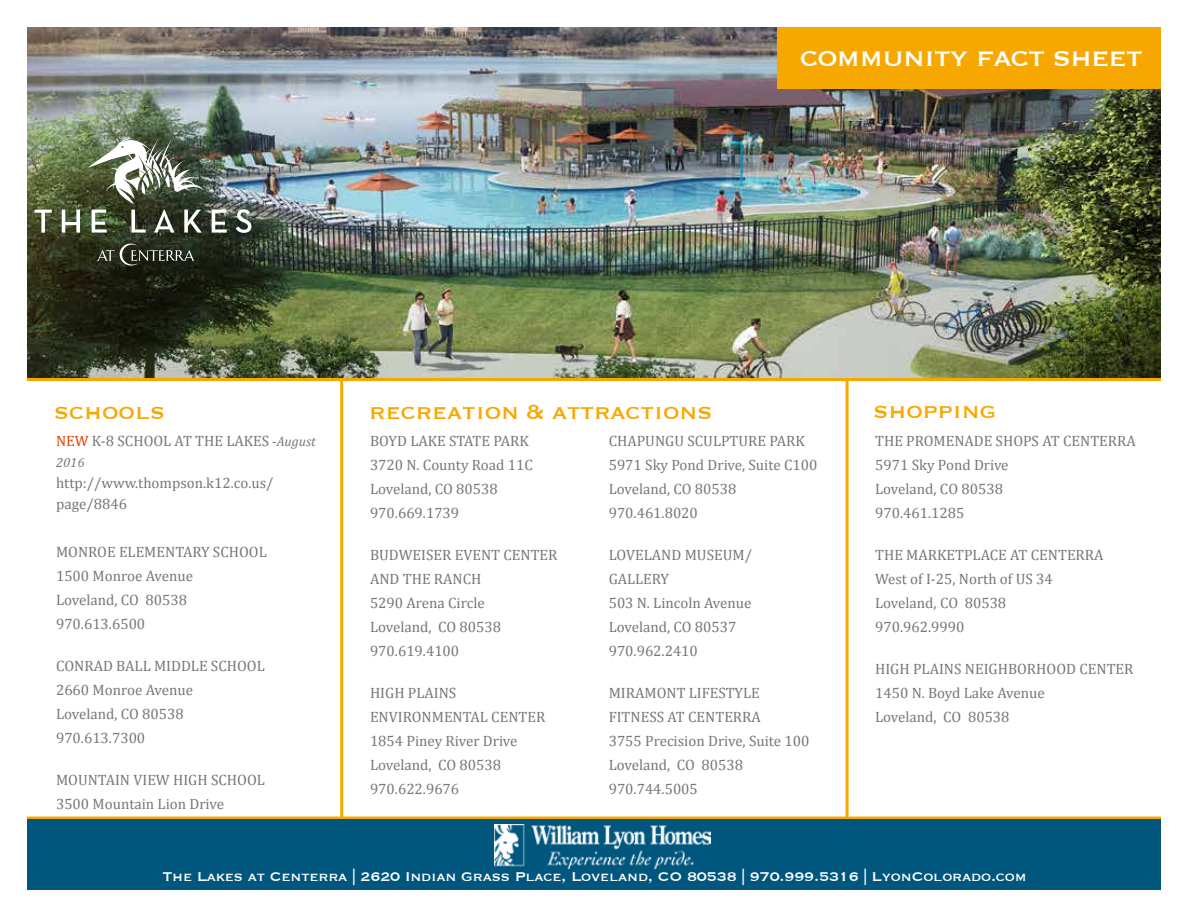
<style>
.page{position:relative;width:1188px;height:918px;background:#fff}
.page>*{position:absolute;margin:0;border:0;box-sizing:border-box;transform-origin:0 0}
.t1{font:33px "Copperplate";letter-spacing:-.03em;color:#fff}
.t2{font:27px "Copperplate";color:#f7a800}
.t3{font:16.5px "Copperplate";letter-spacing:-.01em;color:#fff}
.t4{font:15px/24px "Cambria Math";color:#77777a}
.t5{font:italic 13.5px "Cambria";color:#77777a}
.s1{color:#e24301}
.s2{font-family:"Cambria Math";font-style:normal}
</style>
<div class="page">
<img style="left:27px;top:27px;width:1134px;height:351px">
<svg style="left:97px;top:243px;width:98px;height:23px;background:#3f4336"></svg>
<svg style="left:35px;top:210px;width:17px;height:23px"></svg>
<svg style="left:62px;top:210px;width:18px;height:23px"></svg>
<svg style="left:212px;top:210px;width:15px;height:23px"></svg>
<svg style="left:236px;top:209px;width:15px;height:24px"></svg>
<svg style="left:88px;top:138px;width:116px;height:95px"></svg>
<div style="left:778px;top:27px;width:383px;height:61px;background:#f7a800"></div>
<hr style="left:846px;top:379px;width:3px;height:463px;background:#f7a800">
<hr style="left:27px;top:378px;width:1134px;height:3px;background:#f7a800">
<hr style="left:27px;top:817px;width:1134px;height:3px;background:#f7a800">
<hr style="left:340px;top:379px;width:3px;height:463px;background:#f7a800">
<div style="left:27px;top:820px;width:1133px;height:70px;background:#00567d"></div>
<img style="left:495px;top:824px;width:215px;height:44px">
<h1 class="t1" style="left:800px;top:35px;width:344px">community fact sheet</h1>
<h2 class="t2" style="left:54px;top:394px;width:113px">schools</h2>
<p class="t4" style="left:56px;top:429px;width:88px"><span class="s1">NEW</span> K-8 SCHOOL</p>
<p class="t4" style="left:175px;top:429px;width:31px">AT THE</p>
<p class="t4" style="left:226px;top:429px;width:10px">LAKES</p>
<p class="t5" style="left:272px;top:434px;width:45px"><span class="s2">-</span>August</p>
<p class="t5" style="left:56px;top:455px;width:30px">2016</p>
<p class="t4" style="left:56px;top:473px;width:219px;line-height:21px">HTTP://WWW.THOMPSON.K12.CO.US/<br>PAGE/8846</p>
<p class="t4" style="left:56px;top:540px;width:212px">MONROE ELEMENTARY SCHOOL<br>1500 MONROE AVENUE<br>LOVELAND, CO 80538<br>970.613.6500</p>
<p class="t4" style="left:56px;top:654px;width:210px">CONRAD BALL MIDDLE SCHOOL<br>2660 MONROE AVENUE<br>LOVELAND, CO 80538<br>970.613.7300</p>
<p class="t4" style="left:56px;top:768px;width:210px">MOUNTAIN VIEW HIGH SCHOOL<br>3500 MOUNTAIN LION DRIVE</p>
<h2 class="t2" style="left:369px;top:394px;width:345px">recreation &amp; attractions</h2>
<h2 class="t2" style="left:873px;top:393px;width:125px">shopping</h2>
<p class="t4" style="left:370px;top:429px;width:164px">BOYD LAKE STATE PARK<br>3720 N. COUNTY ROAD 11C<br>LOVELAND, CO 80538<br>970.669.1739</p>
<p class="t4" style="left:370px;top:543px;width:189px">BUDWEISER EVENT CENTER<br>AND THE RANCH<br>5290 ARENA CIRCLE<br>LOVELAND, CO 80538<br>970.619.4100</p>
<p class="t4" style="left:370px;top:681px;width:177px">HIGH PLAINS<br>ENVIRONMENTAL CENTER<br>1854 PINEY RIVER DRIVE<br>LOVELAND, CO 80538<br>970.622.9676</p>
<p class="t4" style="left:609px;top:429px;width:210px">CHAPUNGU SCULPTURE PARK<br>5971 SKY POND DRIVE, SUITE C100<br>LOVELAND, CO 80538<br>970.461.8020</p>
<p class="t4" style="left:609px;top:543px;width:145px">LOVELAND MUSEUM/<br>GALLERY<br>503 N. LINCOLN AVENUE<br>LOVELAND, CO 80537<br>970.962.2410</p>
<p class="t4" style="left:609px;top:681px;width:202px">MIRAMONT LIFESTYLE<br>FITNESS AT CENTERRA<br>3755 PRECISION DRIVE, SUITE 100<br>LOVELAND, CO 80538<br>970.744.5005</p>
<p class="t4" style="left:875px;top:429px;width:262px">THE PROMENADE SHOPS AT CENTERRA<br>5971 SKY POND DRIVE<br>LOVELAND, CO 80538<br>970.461.1285</p>
<p class="t4" style="left:875px;top:543px;width:230px">THE MARKETPLACE AT CENTERRA<br>WEST OF I-25, NORTH OF US 34<br>LOVELAND, CO 80538<br>970.962.9990</p>
<p class="t4" style="left:875px;top:657px;width:260px">HIGH PLAINS NEIGHBORHOOD CENTER<br>1450 N. BOYD LAKE AVENUE<br>LOVELAND, CO 80538</p>
<p class="t3" style="left:162px;top:866px;width:866px">The Lakes at Centerra | 2620 Indian Grass Place, Loveland, CO 80538 | 970.999.5316 | LyonColorado.com</p>
</div>
